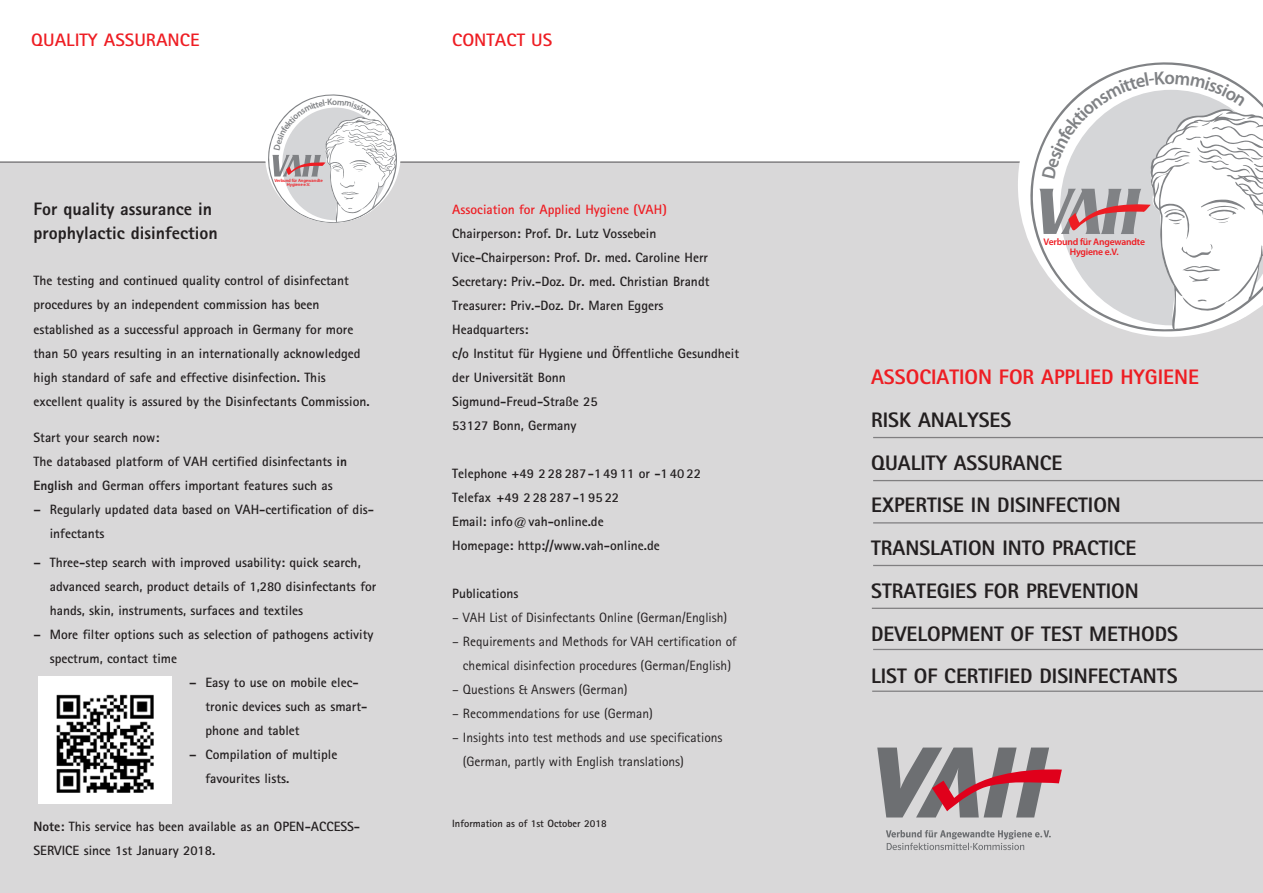
<style>
.page{position:relative;width:1263px;height:893px;background:#fff}
.page>*{position:absolute;margin:0;border:0;box-sizing:border-box;transform-origin:0 0}
.t1{font:800 21px/42.8px "Rotis Sans Serif";color:#231f20}
.t2{font:800 21px "Rotis Sans Serif";color:#ee1d23}
.t3{font:600 18.9px "Myriad Pro";color:#808285}
.t4{font:800 18px/24px "Rotis Sans Serif";color:#231f20}
.t5{font:700 18px "Rotis Sans Serif";color:#ee1d23;scale:1.05 1}
.t6{font:700 13.5px/24px "Rotis Sans Serif";color:#231f20}
.t7{font:13.5px/24px "Rotis Sans Serif";color:#231f20;text-align:center}
.t8{font:700 13.5px "Rotis Sans Serif";color:#ee1d23}
.t9{font:700 10.5px "Rotis Sans Serif";color:#231f20}
.t10{font:600 9.6px/9.1px "Myriad Pro";letter-spacing:-.02em;color:#ee1d23;text-align:center}
.t11{font:600 9px "Myriad Pro";color:#808285}
.t12{font:600 4.65px/4.3px "Myriad Pro";letter-spacing:-.02em;color:#ee1d23;text-align:center}
.s1{font-weight:800}
</style>
<div class="page">
<div style="left:0;top:161px;width:1263px;height:732px;background:#d9d8d9"></div>
<svg style="left:877px;top:747px;width:185px;height:70px;background:#a48c91"></svg>
<svg style="left:886px;top:830px;width:165px;height:20px;background:#bdbdbe"></svg>
<hr style="left:873px;top:649px;width:390px;height:1px;background:#807f81">
<hr style="left:872px;top:691px;width:391px;height:1px;background:#807f81">
<hr style="left:873px;top:437px;width:390px;height:1px;background:#807f81">
<hr style="left:873px;top:480px;width:390px;height:1px;background:#807f81">
<hr style="left:873px;top:522px;width:390px;height:1px;background:#807f81">
<hr style="left:873px;top:565px;width:390px;height:1px;background:#807f81">
<svg style="left:1018px;top:161px;width:245px;height:176px;fill:#d9d8d9"></svg>
<svg style="left:1024px;top:62px;width:239px;height:270px"></svg>
<hr style="left:872px;top:608px;width:391px;height:1px;background:#807f81">
<img style="left:38px;top:677px;width:134px;height:127px">
<svg style="left:265px;top:94px;width:132px;height:129px"></svg>
<svg style="left:1039px;top:71px;width:224px;height:260px"></svg>
<h3 class="t5" style="left:31px;top:28px;width:162px">QUALITY ASSURANCE</h3>
<h3 class="t5" style="left:452px;top:28px;width:97px">CONTACT US</h3>
<p class="t11" style="left:332px;top:96px;width:7px">o</p>
<p class="t12" style="left:274px;top:178px;width:50px">Verbund für Angewandte<br>Hygiene e.V.</p>
<h3 class="t4" style="left:34px;top:197px;width:186px">For quality assurance in prophylactic disinfection</h3>
<p class="t6" style="left:34px;top:269px;width:338px">The testing and continued quality control of disinfectant procedures by an independent commission has been established as a successful approach in Germany for more than 50 years resulting in an internationally acknowledged high standard of safe and effective disinfection. This excellent quality is assured by the Disinfectants Commission.</p>
<p class="t6" style="left:34px;top:425px;width:315px">Start your search now:<br>The databased platform of VAH certified disinfectants <span class="s1">in<br>English</span> and German offers important features such as</p>
<p class="t6" style="left:50px;top:497px;width:326px;text-indent:-16px">– Regularly updated data based on VAH-certification of dis&shy;infectants</p>
<p class="t6" style="left:50px;top:550px;width:328px;text-indent:-16px">– Three-step search with improved usability: quick search, advanced search, product details of 1,280 disinfectants for hands, skin, instruments, surfaces and textiles</p>
<p class="t6" style="left:50px;top:622px;width:325px;text-indent:-16px">– More filter options such as selection of pathogens activity spectrum, contact time</p>
<p class="t6" style="left:206px;top:670px;width:163px;text-indent:-16px">– Easy to use on mobile elec&shy;tronic devices such as smart&shy;phone and tablet</p>
<p class="t6" style="left:206px;top:742px;width:133px;text-indent:-16px">– Compilation of multiple favourites lists.</p>
<p class="t6" style="left:34px;top:814px;width:328px"><span class="s1">Note</span>: This service has been available as an OPEN-ACCESS-<br>SERVICE since 1st January 2018.</p>
<p class="t8" style="left:452px;top:201px;width:216px">Association for Applied Hygiene (VAH)</p>
<p class="t6" style="left:452px;top:221px;width:288px">Chairperson: Prof. Dr. Lutz Vossebein Vice-Chairperson: Prof. Dr. med. Caroline Herr Secretary: Priv.-Doz. Dr. med. Christian Brandt Treasurer: Priv.-Doz. Dr. Maren Eggers Headquarters:<br>c/o Institut für Hygiene und Öffentliche Gesundheit der Universität Bonn<br>Sigmund-Freud-Straße 25<br>53127 Bonn, Germany</p>
<p class="t6" style="left:452px;top:461px;width:250px">Telephone +49 2 28 287-1 49 11 or -1 40 22<br>Telefax +49 2 28 287-1 95 22<br>Email: info@vah-online.de<br>Homepage: http://www.vah-online.de</p>
<p class="t6" style="left:452px;top:581px;width:68px">Publications</p>
<p class="t7" style="left:452px;top:605px;width:277px">– VAH List of Disinfectants Online (German/English)</p>
<p class="t7" style="left:452px;top:629px;width:286px">– Requirements and Methods for VAH certification of chemical disinfection procedures (German/English)</p>
<p class="t7" style="left:452px;top:677px;width:177px">– Questions &amp; Answers (German)</p>
<p class="t7" style="left:452px;top:701px;width:202px">– Recommendations for use (German)</p>
<p class="t7" style="left:463px;top:725px;width:261px;text-align:left;text-indent:-11px">– Insights into test methods and use specifications (German, partly with English translations)</p>
<p class="t9" style="left:452px;top:816px;width:156px">Information as of 1st October 2018</p>
<h2 class="t3" style="left:1164px;top:65px;width:12px">o</h2>
<p class="t10" style="left:1043px;top:237px;width:103px">Verbund für Angewandte<br>Hygiene e.V.</p>
<h1 class="t2" style="left:871px;top:364px;width:329px">ASSOCIATION FOR APPLIED HYGIENE</h1>
<h1 class="t1" style="left:871px;top:398px;width:308px">RISK ANALYSES<br>QUALITY ASSURANCE<br>EXPERTISE IN DISINFECTION<br>TRANSLATION INTO PRACTICE<br>STRATEGIES FOR PREVENTION<br>DEVELOPMENT OF TEST METHODS<br>LIST OF CERTIFIED DISINFECTANTS</h1>
</div>
